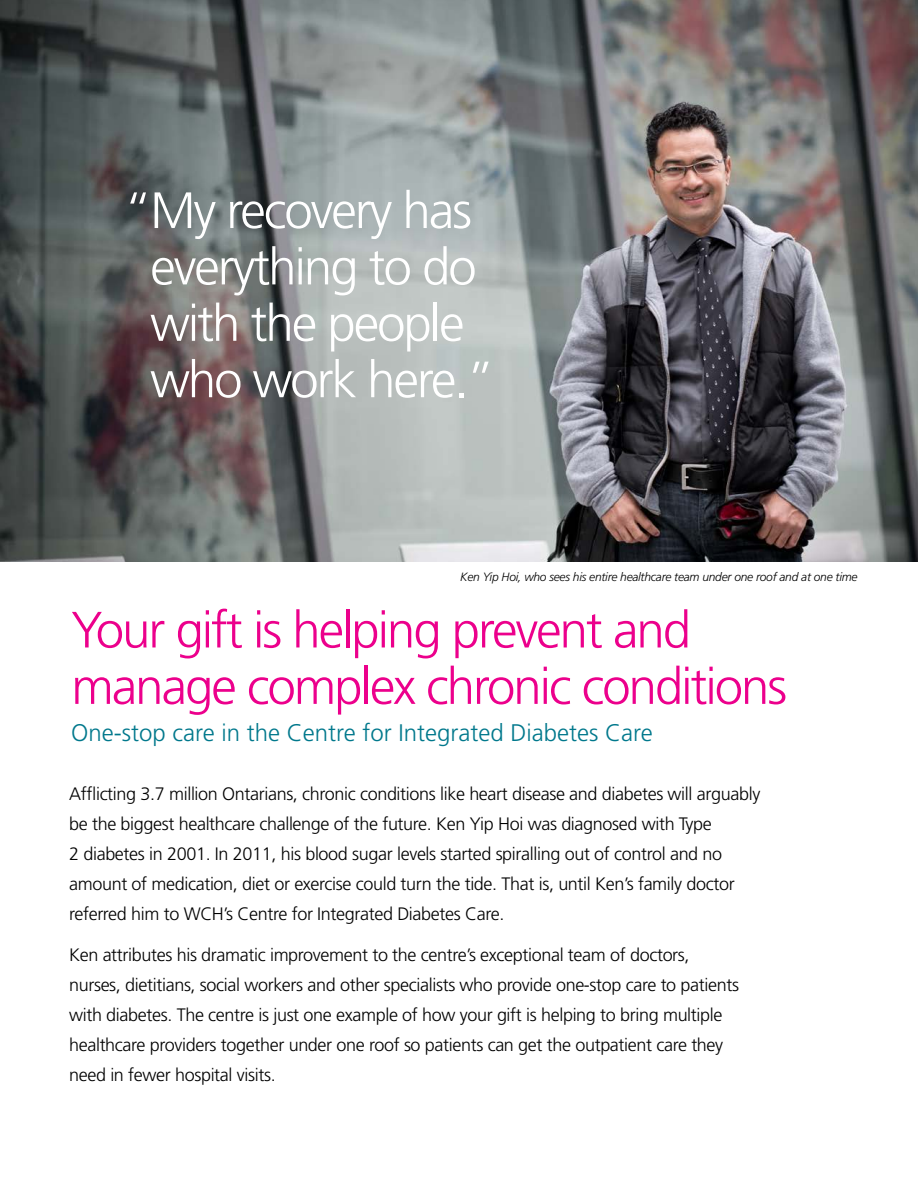
<style>
.page{position:relative;width:918px;height:1188px;background:#fff}
.page>*{position:absolute;margin:0;border:0;box-sizing:border-box;transform-origin:0 0}
.t1{font:300 51px/56.4px "Frutiger";letter-spacing:-.04em;color:#ec008c}
.t2{font:300 51px/56.4px "Frutiger";letter-spacing:-.04em;color:#fff;text-align:center}
.t3{font:300 24px "Frutiger";color:#00788c}
.t4{font:300 18px/30px "Frutiger";letter-spacing:-.02em;color:#000}
.t5{font:italic 300 12px "Frutiger";letter-spacing:-.02em;color:#000}
</style>
<div class="page">
<img style="left:1px;top:0;width:917px;height:562px">
<p class="t2" style="left:124px;top:182px;width:372px">“My recovery has everything to do with the people who work here.”</p>
<p class="t5" style="left:460px;top:570px;width:399px">Ken Yip Hoi, who sees his entire healthcare team under one roof and at one time</p>
<p class="t1" style="left:71px;top:602px;width:717px">Your gift is helping prevent and manage complex chronic conditions</p>
<p class="t3" style="left:71px;top:719px;width:583px">One-stop care in the Centre for Integrated Diabetes Care</p>
<p class="t4" style="left:69px;top:779px;width:693px">Afflicting 3.7 million Ontarians, chronic conditions like heart disease and diabetes will arguably be the biggest healthcare challenge of the future. Ken Yip Hoi was diagnosed with Type<br>2 diabetes in 2001. In 2011, his blood sugar levels started spiralling out of control and no amount of medication, diet or exercise could turn the tide. That is, until Ken’s family doctor referred him to WCH’s Centre for Integrated Diabetes Care.</p>
<p class="t4" style="left:69px;top:940px;width:671px">Ken attributes his dramatic improvement to the centre’s exceptional team of doctors, nurses, dietitians, social workers and other specialists who provide one-stop care to patients with diabetes. The centre is just one example of how your gift is helping to bring multiple healthcare providers together under one roof so patients can get the outpatient care they need in fewer hospital visits.</p>
</div>
